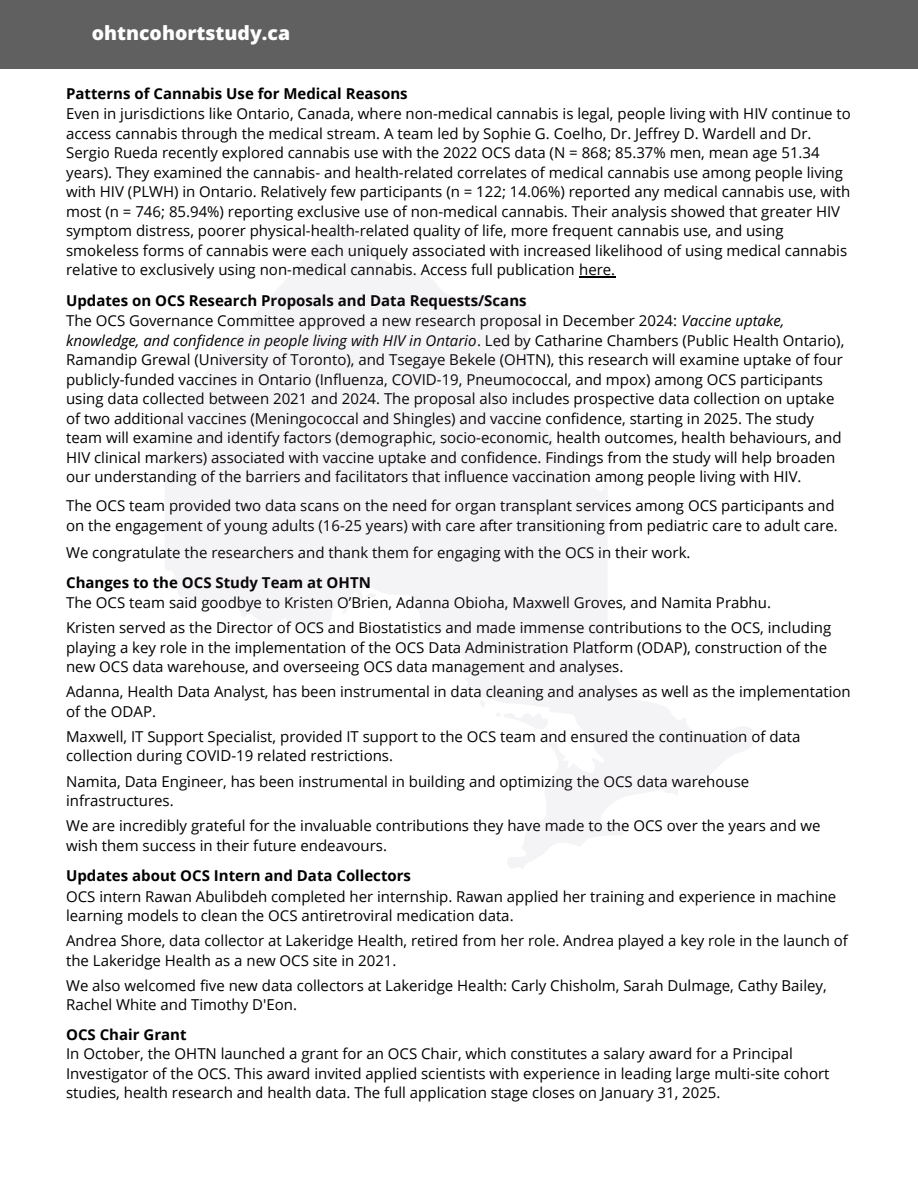
<style>
.page{position:relative;width:918px;height:1188px;background:#fff}
.page>*{position:absolute;margin:0;border:0;box-sizing:border-box;transform-origin:0 0}
.t1{font:800 19.5px "Open Sans";color:#fff}
.t2{font:15px/19.5px "Open Sans";color:#000}
.t3{font:700 15px "Open Sans";color:#000}
.s1{font-style:italic}
</style>
<div class="page">
<div style="left:0;top:0;width:918px;height:68px;background:#606060"></div>
<svg style="left:165px;top:217px;width:588px;height:652px"></svg>
<svg style="left:366px;top:593px;width:11px;height:5px"></svg>
<svg style="left:479px;top:700px;width:7px;height:8px"></svg>
<svg style="left:427px;top:636px;width:8px;height:5px"></svg>
<svg style="left:351px;top:601px;width:7px;height:7px"></svg>
<svg style="left:496px;top:712px;width:53px;height:19px"></svg>
<svg style="left:693px;top:782px;width:5px;height:6px"></svg>
<p class="t1" style="left:92px;top:19px;width:200px">ohtncohortstudy.ca</p>
<h1 class="t3" style="left:66px;top:83px;width:343px">Patterns of Cannabis Use for Medical Reasons</h1>
<p class="t2" style="left:66px;top:104px;width:786px">Even in jurisdictions like Ontario, Canada, where non-medical cannabis is legal, people living with HIV continue to access cannabis through the medical stream. A team led by Sophie G. Coelho, Dr. Jeffrey D. Wardell and Dr.<br>Sergio Rueda recently explored cannabis use with the 2022 OCS data (N = 868; 85.37% men, mean age 51.34 years). They examined the cannabis- and health-related correlates of medical cannabis use among people living with HIV (PLWH) in Ontario. Relatively few participants (n = 122; 14.06%) reported any medical cannabis use, with most (n = 746; 85.94%) reporting exclusive use of non-medical cannabis. Their analysis showed that greater HIV symptom distress, poorer physical-health-related quality of life, more frequent cannabis use, and using smokeless forms of cannabis were each uniquely associated with increased likelihood of using medical cannabis relative to exclusively using non-medical cannabis. Access full publication here.</p>
<p class="t3" style="left:66px;top:290px;width:462px">Updates on OCS Research Proposals and Data Requests/Scans</p>
<p class="t2" style="left:66px;top:311px;width:780px">The OCS Governance Committee approved a new research proposal in December 2024: <span class="s1">Vaccine uptake, knowledge, and confidence in people living with HIV in Ontario</span>. Led by Catharine Chambers (Public Health Ontario), Ramandip Grewal (University of Toronto), and Tsegaye Bekele (OHTN), this research will examine uptake of four publicly-funded vaccines in Ontario (Influenza, COVID-19, Pneumococcal, and mpox) among OCS participants using data collected between 2021 and 2024. The proposal also includes prospective data collection on uptake of two additional vaccines (Meningococcal and Shingles) and vaccine confidence, starting in 2025. The study team will examine and identify factors (demographic, socio-economic, health outcomes, health behaviours, and HIV clinical markers) associated with vaccine uptake and confidence. Findings from the study will help broaden our understanding of the barriers and facilitators that influence vaccination among people living with HIV.</p>
<p class="t2" style="left:66px;top:496px;width:773px">The OCS team provided two data scans on the need for organ transplant services among OCS participants and on the engagement of young adults (16-25 years) with care after transitioning from pediatric care to adult care.</p>
<p class="t2" style="left:66px;top:542px;width:626px">We congratulate the researchers and thank them for engaging with the OCS in their work.</p>
<p class="t3" style="left:66px;top:572px;width:306px">Changes to the OCS Study Team at OHTN</p>
<p class="t2" style="left:66px;top:593px;width:706px">The OCS team said goodbye to Kristen O’Brien, Adanna Obioha, Maxwell Groves, and Namita Prabhu.</p>
<p class="t2" style="left:66px;top:618px;width:767px">Kristen served as the Director of OCS and Biostatistics and made immense contributions to the OCS, including playing a key role in the implementation of the OCS Data Administration Platform (ODAP), construction of the new OCS data warehouse, and overseeing OCS data management and analyses.</p>
<p class="t2" style="left:66px;top:682px;width:786px">Adanna, Health Data Analyst, has been instrumental in data cleaning and analyses as well as the implementation of the ODAP.</p>
<p class="t2" style="left:66px;top:726px;width:736px">Maxwell, IT Support Specialist, provided IT support to the OCS team and ensured the continuation of data collection during COVID-19 related restrictions.</p>
<p class="t2" style="left:66px;top:771px;width:685px">Namita, Data Engineer, has been instrumental in building and optimizing the OCS data warehouse infrastructures.</p>
<p class="t2" style="left:66px;top:816px;width:756px">We are incredibly grateful for the invaluable contributions they have made to the OCS over the years and we wish them success in their future endeavours.</p>
<p class="t3" style="left:66px;top:865px;width:346px">Updates about OCS Intern and Data Collectors</p>
<p class="t2" style="left:66px;top:886px;width:772px">OCS intern Rawan Abulibdeh completed her internship. Rawan applied her training and experience in machine learning models to clean the OCS antiretroviral medication data.</p>
<p class="t2" style="left:66px;top:931px;width:783px">Andrea Shore, data collector at Lakeridge Health, retired from her role. Andrea played a key role in the launch of the Lakeridge Health as a new OCS site in 2021.</p>
<p class="t2" style="left:66px;top:975px;width:762px">We also welcomed five new data collectors at Lakeridge Health: Carly Chisholm, Sarah Dulmage, Cathy Bailey,<br>Rachel White and Timothy D'Eon.</p>
<p class="t3" style="left:66px;top:1024px;width:122px">OCS Chair Grant</p>
<p class="t2" style="left:66px;top:1044px;width:765px">In October, the OHTN launched a grant for an OCS Chair, which constitutes a salary award for a Principal<br>Investigator of the OCS. This award invited applied scientists with experience in leading large multi-site cohort studies, health research and health data. The full application stage closes on January 31, 2025.</p>
</div>
